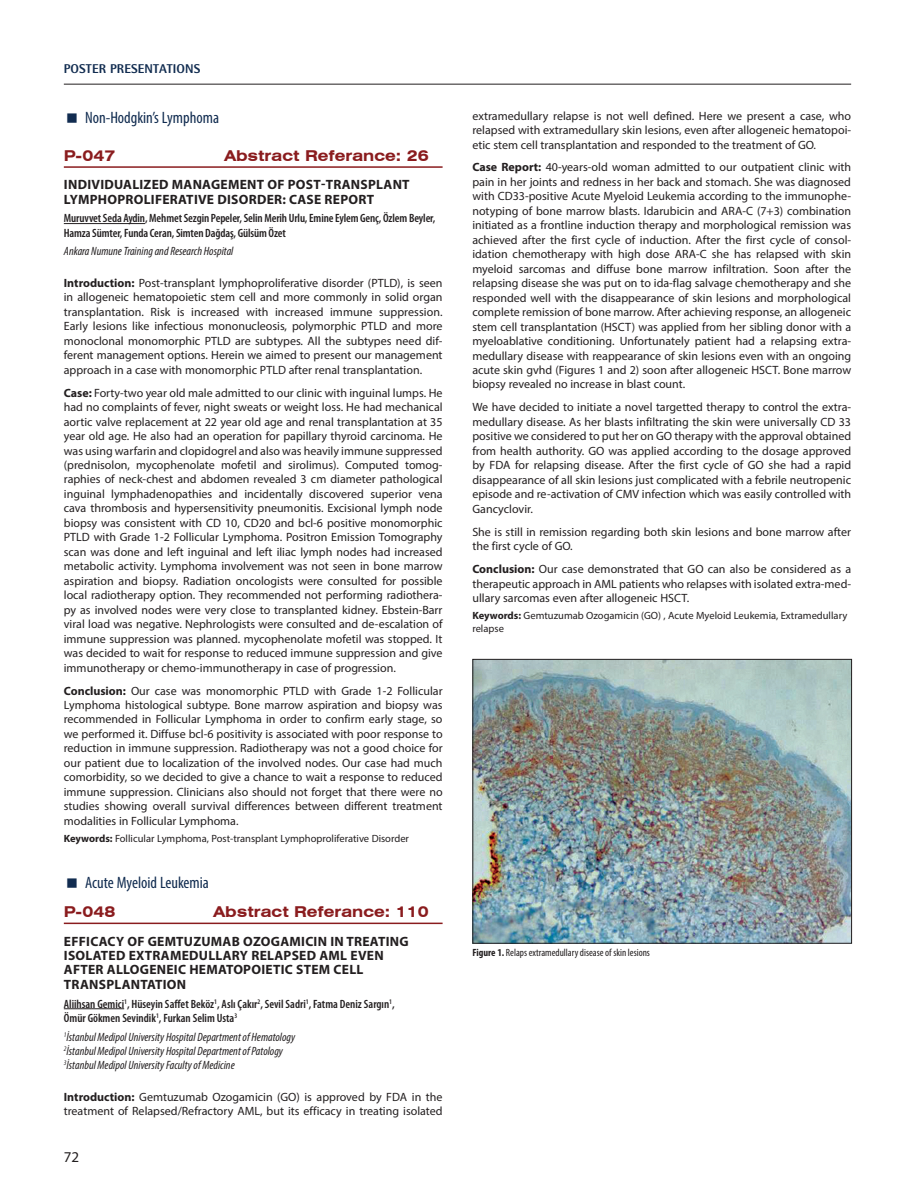
<style>
.page{position:relative;width:915px;height:1191px;background:#fff}
.page>*{position:absolute;margin:0;border:0;box-sizing:border-box;transform-origin:0 0}
.t1{font:condensed 16.5px "Myriad Pro";color:#112c50}
._00_kodlar{font:700 expanded 15px "Swiss 721 BT";color:#8a1c1e}
.t2{font:15px "Myriad Pro";color:#231f20}
._01_baslik{font:700 13.5px/14.4px "Myriad Pro";letter-spacing:.02em;color:#231f20}
.t3{font:800 12.75px "Rotis Semi Sans Std";letter-spacing:.01em;color:#112c50}
._04_METIN{font:12px/14.4px "Myriad Pro";color:#231f20;text-align:justify}
._04_Metin_normal{font:12px/14.4px "Myriad Pro";color:#231f20;text-align:justify}
._02_yazar{font:600 condensed 12px/14.4px "Myriad Pro";letter-spacing:-.01em;color:#231f20}
._03_KURUM{font:italic condensed 12px/14.4px "Myriad Pro";color:#231f20}
.Key{font:10.5px/12.6px "Myriad Pro";color:#231f20}
.Sekil_alt{font:condensed 10.5px "Myriad Pro";color:#231f20}
.s1{font-weight:700}
</style>
<div class="page">
<hr style="left:64px;top:84px;width:786px;height:1px;background:#231f20">
<hr style="left:64px;top:166px;width:378px;height:2px;background:#8a1c1e">
<hr style="left:64px;top:223px;width:81px;height:1px;background:#231f20">
<hr style="left:64px;top:922px;width:378px;height:2px;background:#8a1c1e">
<hr style="left:64px;top:1008px;width:60px;height:1px;background:#231f20">
<img style="left:474px;top:661px;width:375px;height:280px">
<div style="left:472px;top:659px;width:379px;height:284px;border:1px solid #231f20"></div>
<p class="t3" style="left:64px;top:60px;width:138px">POSTER PRESENTATIONS</p>
<p class="t1" style="left:85px;top:107px;width:135px">Non-Hodgkin’s Lymphoma</p>
<p class="_00_kodlar" style="left:64px;top:146px;width:53px">P-047</p>
<p class="_00_kodlar" style="left:224px;top:146px;width:205px">Abstract Referance: 26</p>
<p class="_01_baslik" style="left:64px;top:177px;width:347px">INDIVIDUALIZED MANAGEMENT OF POST-TRANSPLANT<br>LYMPHOPROLIFERATIVE DISORDER: CASE REPORT</p>
<p class="_02_yazar" style="left:64px;top:211px;width:373px">Muruvvet Seda Aydin, Mehmet Sezgin Pepeler, Selin Merih Urlu, Emine Eylem Genç, Özlem Beyler,<br>Hamza Sümter, Funda Ceran, Simten Dağdaş, Gülsüm Özet</p>
<p class="_03_KURUM" style="left:64px;top:244px;width:171px">Ankara Numune Training and Research Hospital</p>
<p class="_04_METIN" style="left:64px;top:275px;width:380px"><span class="s1">Introduction:</span> Post-transplant lymphoproliferative disorder (PTLD), is seen in allogeneic hematopoietic stem cell and more commonly in solid organ transplantation. Risk is increased with increased immune suppression.<br>Early lesions like infectious mononucleosis, polymorphic PTLD and more monoclonal monomorphic PTLD are subtypes. All the subtypes need dif&shy;ferent management options. Herein we aimed to present our management approach in a case with monomorphic PTLD after renal transplantation.</p>
<p class="_04_METIN" style="left:64px;top:385px;width:380px"><span class="s1">Case:</span> Forty-two year old male admitted to our clinic with inguinal lumps. He had no complaints of fever, night sweats or weight loss. He had mechanical aortic valve replacement at 22 year old age and renal transplantation at 35 year old age. He also had an operation for papillary thyroid carcinoma. He was using warfarin and clopidogrel and also was heavily immune suppressed (prednisolon, mycophenolate mofetil and sirolimus). Computed tomog&shy;raphies of neck-chest and abdomen revealed 3 cm diameter pathological inguinal lymphadenopathies and incidentally discovered superior vena cava thrombosis and hypersensitivity pneumonitis. Excisional lymph node biopsy was consistent with CD 10, CD20 and bcl-6 positive monomorphic PTLD with Grade 1-2 Follicular Lymphoma. Positron Emission Tomography scan was done and left inguinal and left iliac lymph nodes had increased metabolic activity. Lymphoma involvement was not seen in bone marrow aspiration and biopsy. Radiation oncologists were consulted for possible local radiotherapy option. They recommended not performing radiothera&shy;py as involved nodes were very close to transplanted kidney. Ebstein-Barr viral load was negative. Nephrologists were consulted and de-escalation of immune suppression was planned. mycophenolate mofetil was stopped. It was decided to wait for response to reduced immune suppression and give immunotherapy or chemo-immunotherapy in case of progression.</p>
<p class="_04_METIN" style="left:64px;top:683px;width:380px"><span class="s1">Conclusion:</span> Our case was monomorphic PTLD with Grade 1-2 Follicular Lymphoma histological subtype. Bone marrow aspiration and biopsy was recommended in Follicular Lymphoma in order to confirm early stage, so we performed it. Diffuse bcl-6 positivity is associated with poor response to reduction in immune suppression. Radiotherapy was not a good choice for our patient due to localization of the involved nodes. Our case had much comorbidity, so we decided to give a chance to wait a response to reduced immune suppression. Clinicians also should not forget that there were no studies showing overall survival differences between different treatment modalities in Follicular Lymphoma.</p>
<p class="Key" style="left:64px;top:831px;width:346px"><span class="s1">Keywords:</span> Follicular Lymphoma, Post-transplant Lymphoproliferative Disorder</p>
<p class="t1" style="left:85px;top:872px;width:125px">Acute Myeloid Leukemia</p>
<p class="_00_kodlar" style="left:64px;top:902px;width:53px">P-048</p>
<p class="_00_kodlar" style="left:213px;top:902px;width:216px">Abstract Referance: 110</p>
<p class="_01_baslik" style="left:64px;top:933px;width:346px">EFFICACY OF GEMTUZUMAB OZOGAMICIN IN TREATING ISOLATED EXTRAMEDULLARY RELAPSED AML EVEN AFTER ALLOGENEIC HEMATOPOIETIC STEM CELL TRANSPLANTATION</p>
<p class="_02_yazar" style="left:64px;top:996px;width:332px">Aliihsan Gemici<sup>1</sup>, Hüseyin Saffet Beköz<sup>1</sup>, Aslı Çakır<sup>2</sup>, Sevil Sadri<sup>1</sup>, Fatma Deniz Sargın<sup>1</sup>,<br>Ömür Gökmen Sevindik<sup>1</sup>, Furkan Selim Usta<sup>3</sup></p>
<p class="_03_KURUM" style="left:64px;top:1029px;width:233px"><sup>1</sup>İstanbul Medipol University Hospital Department of Hematology<br><sup>2</sup>İstanbul Medipol University Hospital Department of Patology<br><sup>3</sup>İstanbul Medipol University Faculty of Medicine</p>
<p class="_04_METIN" style="left:64px;top:1089px;width:380px"><span class="s1">Introduction:</span> Gemtuzumab Ozogamicin (GO) is approved by FDA in the treatment of Relapsed/Refractory AML, but its efficacy in treating isolated</p>
<p class="t2" style="left:64px;top:1147px;width:17px">72</p>
<p class="_04_METIN" style="left:472px;top:108px;width:380px">extramedullary relapse is not well defined. Here we present a case, who relapsed with extramedullary skin lesions, even after allogeneic hematopoi&shy;etic stem cell transplantation and responded to the treatment of GO.</p>
<p class="_04_METIN" style="left:472px;top:160px;width:380px"><span class="s1">Case Report:</span> 40-years-old woman admitted to our outpatient clinic with pain in her joints and redness in her back and stomach. She was diagnosed with CD33-positive Acute Myeloid Leukemia according to the immunophe&shy;notyping of bone marrow blasts. Idarubicin and ARA-C (7+3) combination initiated as a frontline induction therapy and morphological remission was achieved after the first cycle of induction. After the first cycle of consol&shy;idation chemotherapy with high dose ARA-C she has relapsed with skin myeloid sarcomas and diffuse bone marrow infiltration. Soon after the relapsing disease she was put on to ida-flag salvage chemotherapy and she responded well with the disappearance of skin lesions and morphological complete remission of bone marrow. After achieving response, an allogeneic stem cell transplantation (HSCT) was applied from her sibling donor with a myeloablative conditioning. Unfortunately patient had a relapsing extra&shy;medullary disease with reappearance of skin lesions even with an ongoing acute skin gvhd (Figures 1 and 2) soon after allogeneic HSCT. Bone marrow biopsy revealed no increase in blast count.</p>
<p class="_04_Metin_normal" style="left:472px;top:400px;width:380px">We have decided to initiate a novel targetted therapy to control the extra&shy;medullary disease. As her blasts infiltrating the skin were universally CD 33 positive we considered to put her on GO therapy with the approval obtained from health authority. GO was applied according to the dosage approved by FDA for relapsing disease. After the first cycle of GO she had a rapid disappearance of all skin lesions just complicated with a febrile neutropenic episode and re-activation of CMV infection which was easily controlled with Gancyclovir.</p>
<p class="_04_Metin_normal" style="left:472px;top:524px;width:380px">She is still in remission regarding both skin lesions and bone marrow after the first cycle of GO.</p>
<p class="_04_METIN" style="left:472px;top:561px;width:380px"><span class="s1">Conclusion:</span> Our case demonstrated that GO can also be considered as a therapeutic approach in AML patients who relapses with isolated extra-med&shy;ullary sarcomas even after allogeneic HSCT.</p>
<p class="Key" style="left:472px;top:609px;width:376px"><span class="s1">Keywords:</span> Gemtuzumab Ozogamicin (GO) , Acute Myeloid Leukemia, Extramedullary relapse</p>
<p class="Sekil_alt" style="left:472px;top:945px;width:179px"><span class="s1">Figure 1.</span> Relaps extramedullary disease of skin lesions</p>
</div>
